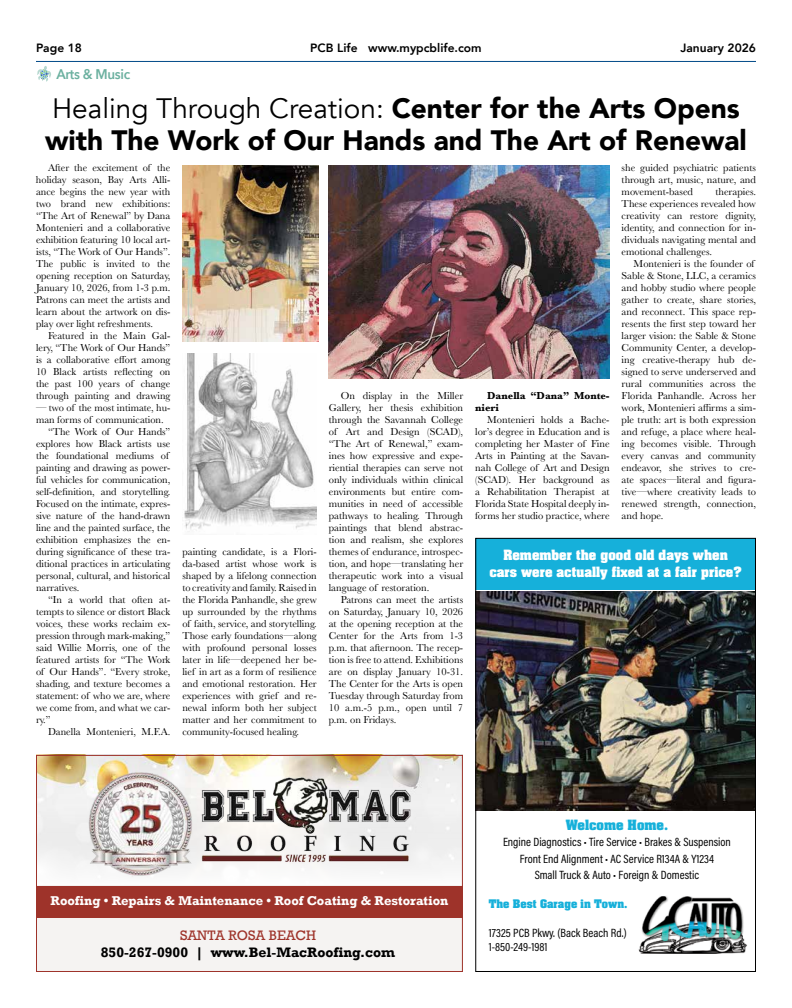
<style>
.page{position:relative;width:792px;height:1008px;background:#fff}
.page>*{position:absolute;margin:0;border:0;box-sizing:border-box;transform-origin:0 0}
.t1{font:900 28px/32px "Avenir";color:#000}
.t2{font:700 14.1px "Rockwell";color:#000}
.t3{font:14.1px "Rockwell";color:#9e332a}
.t4{font:600 14px "Avenir Next";letter-spacing:-.02em;color:#6cb1a0;scale:.95 1}
.t5{font:700 13.1px "Rockwell";color:#fff}
.t6{font:12.1px/16.1px "Acumin Variable Concept";color:#000}
.t7{font:700 12.1px/17.1px "Aardvark";color:#fff;text-align:center}
.t8{font:700 12.1px "Aardvark";color:#16b0da}
.t9{font:800 12px "Avenir";color:#000}
.t10{font:10.5px/12px "Baskerville";color:#000;text-align:justify}
.t11{font:700 10.5px/12px "Baskerville";color:#000}
.t12{font:700 10.1px "Aardvark";color:#16b0da}
.s1{font-weight:400}
</style>
<div class="page">
<hr style="left:36px;top:61px;width:720px;height:1px;background:#004988">
<svg style="left:37px;top:66px;width:14px;height:16px"></svg>
<div style="left:36px;top:886px;width:427px;height:86px;background:#f5f3f2"></div>
<img style="left:38px;top:757px;width:423px;height:129px">
<img style="left:79px;top:763px;width:341px;height:123px">
<div style="left:36px;top:886px;width:427px;height:31px;background:#9e332a"></div>
<div style="left:36px;top:755px;width:427px;height:217px;border:1px solid #9e332a"></div>
<div style="left:475px;top:538px;width:281px;height:51px;background:#16b0da"></div>
<img style="left:477px;top:591px;width:277px;height:219px">
<img style="left:638px;top:896px;width:109px;height:58px">
<div style="left:475px;top:538px;width:281px;height:434px;border:1px solid #000"></div>
<img style="left:182px;top:166px;width:136px;height:175px">
<img style="left:329px;top:166px;width:281px;height:212px">
<img style="left:184px;top:353px;width:133px;height:179px">
<p class="t9" style="left:36px;top:39px;width:47px">Page 18</p>
<p class="t9" style="left:310px;top:39px;width:173px">PCB Life www.mypcblife.com</p>
<p class="t9" style="left:680px;top:39px;width:77px">January 2026</p>
<h3 class="t4" style="left:56px;top:62px;width:79px">Arts &amp; Music</h3>
<h1 class="t1" style="left:45px;top:92px;width:703px"><span class="s1">Healing Through Creation:</span> Center for the Arts Opens with The Work of Our Hands and The Art of Renewal</h1>
<p class="t10" style="left:36px;top:162px;width:136px;text-indent:12px">After the excitement of the holiday season, Bay Arts Alli&shy;ance begins the new year with two brand new exhibitions: “The Art of Renewal” by Dana Montenieri and a collaborative exhibition featuring 10 local art&shy;ists, “The Work of Our Hands”.<br>The public is invited to the opening reception on Saturday, January 10, 2026, from 1-3 p.m.<br>Patrons can meet the artists and learn about the artwork on dis&shy;play over light refreshments.</p>
<p class="t10" style="left:36px;top:330px;width:136px;text-indent:12px">Featured in the Main Gal&shy;lery, “The Work of Our Hands” is a collaborative effort among 10 Black artists reflecting on the past 100 years of change through painting and drawing</p>
<p class="t10" style="left:36px;top:402px;width:136px">— two of the most intimate, hu-</p>
<p class="t10" style="left:36px;top:414px;width:129px">man forms of communication.</p>
<p class="t10" style="left:48px;top:426px;width:124px">“The Work of Our Hands”</p>
<p class="t10" style="left:36px;top:438px;width:136px">explores how Black artists use</p>
<p class="t10" style="left:36px;top:450px;width:134px">the foundational mediums of</p>
<p class="t10" style="left:36px;top:462px;width:136px">painting and drawing as power-</p>
<p class="t10" style="left:36px;top:474px;width:136px">ful vehicles for communication,</p>
<p class="t10" style="left:36px;top:486px;width:136px">self-definition, and storytelling.</p>
<p class="t10" style="left:36px;top:498px;width:136px">Focused on the intimate, expres-</p>
<p class="t10" style="left:36px;top:510px;width:136px">sive nature of the hand-drawn</p>
<p class="t10" style="left:36px;top:522px;width:136px">line and the painted surface, the</p>
<p class="t10" style="left:36px;top:534px;width:136px">exhibition emphasizes the en-</p>
<p class="t10" style="left:36px;top:546px;width:136px">during significance of these tra-</p>
<p class="t10" style="left:36px;top:558px;width:136px">ditional practices in articulating</p>
<p class="t10" style="left:36px;top:570px;width:136px">personal, cultural, and historical</p>
<p class="t10" style="left:36px;top:582px;width:45px">narratives.</p>
<p class="t10" style="left:48px;top:594px;width:124px">“In a world that often at-</p>
<p class="t10" style="left:36px;top:606px;width:136px">tempts to silence or distort Black</p>
<p class="t10" style="left:36px;top:618px;width:136px">voices, these works reclaim ex-</p>
<p class="t10" style="left:36px;top:630px;width:136px">pression through mark-making,”</p>
<p class="t10" style="left:36px;top:642px;width:136px">said Willie Morris, one of the</p>
<p class="t10" style="left:36px;top:654px;width:136px">featured artists for “The Work</p>
<p class="t10" style="left:36px;top:666px;width:136px">of Our Hands”. “Every stroke,</p>
<p class="t10" style="left:36px;top:678px;width:136px">shading, and texture becomes a</p>
<p class="t10" style="left:36px;top:690px;width:136px">statement: of who we are, where</p>
<p class="t10" style="left:36px;top:702px;width:136px">we come from, and what we car-</p>
<p class="t10" style="left:36px;top:714px;width:16px">ry.”</p>
<p class="t10" style="left:48px;top:726px;width:124px">Danella Montenieri, M.F.A.</p>
<p class="t10" style="left:622px;top:162px;width:136px">she guided psychiatric patients through art, music, nature, and movement-based</p>
<p class="t10" style="left:622px;top:186px;width:136px;text-indent:94px">therapies.<br>These experiences revealed how creativity can restore dignity, identity, and connection for in&shy;dividuals navigating mental and emotional challenges.</p>
<p class="t10" style="left:622px;top:258px;width:136px;text-align:left;text-indent:12px">Montenieri is the founder of<br>Sable &amp; Stone, LLC, a ceramics and hobby studio where people gather to create, share stories, and reconnect. This space rep&shy;resents the first step toward her larger vision: the Sable &amp; Stone<br>Community Center, a develop&shy;ing creative-therapy hub de&shy;signed to serve underserved and rural communities across the<br>Florida Panhandle. Across her work, Montenieri affirms a sim&shy;ple truth: art is both expression and refuge, a place where heal&shy;ing becomes visible. Through every canvas and community endeavor, she strives to cre&shy;ate spaces—literal and figura&shy;tive—where creativity leads to renewed strength, connection, and hope.</p>
<p class="t10" style="left:329px;top:390px;width:136px;text-indent:12px">On display in the Miller Gallery, her thesis exhibition through the Savannah College of Art and Design (SCAD), “The Art of Renewal,” exam&shy;ines how expressive and expe&shy;riential therapies can serve not only individuals within clinical environments but entire com&shy;munities in need of accessible pathways to healing. Through paintings that blend abstrac&shy;tion and realism, she explores themes of endurance, introspec&shy;tion, and hope—translating her therapeutic work into a visual language of restoration.</p>
<p class="t10" style="left:329px;top:594px;width:136px;text-indent:12px">Patrons can meet the artists on Saturday, January 10, 2026 at the opening reception at the Center for the Arts from 1-3 p.m. that afternoon. The recep&shy;tion is free to attend. Exhibitions are on display January 10-31.<br>The Center for the Arts is open Tuesday through Saturday from 10 a.m.-5 p.m., open until 7 p.m. on Fridays.</p>
<p class="t11" style="left:475px;top:390px;width:136px;text-indent:12px">Danella “Dana” Monte&shy;nieri</p>
<p class="t10" style="left:475px;top:414px;width:136px;text-indent:12px">Montenieri holds a Bache&shy;lor’s degree in Education and is completing her Master of Fine Arts in Painting at the Savan&shy;nah College of Art and Design (SCAD). Her background as a Rehabilitation Therapist at Florida State Hospital deeply in&shy;forms her studio practice, where</p>
<p class="t10" style="left:182px;top:546px;width:136px">painting candidate, is a Flori&shy;da-based artist whose work is shaped by a lifelong connection to creativity and family. Raised in the Florida Panhandle, she grew up surrounded by the rhythms of faith, service, and storytelling.<br>Those early foundations—along with profound personal losses later in life—deepened her be&shy;lief in art as a form of resilience and emotional restoration. Her experiences with grief and re&shy;newal inform both her subject matter and her commitment to community-focused healing.</p>
<p class="t7" style="left:489px;top:546px;width:254px">Remember the good old days when cars were actually fixed at a fair price?</p>
<p class="t5" style="left:50px;top:892px;width:399px">Roofing • Repairs &amp; Maintenance • Roof Coating &amp; Restoration</p>
<h2 class="t3" style="left:180px;top:927px;width:137px">SANTA ROSA BEACH</h2>
<h2 class="t2" style="left:101px;top:944px;width:296px">850-267-0900 | www.Bel-MacRoofing.com</h2>
<p class="t8" style="left:566px;top:816px;width:104px">Welcome Home.</p>
<p class="t6" style="left:503px;top:834px;width:229px;text-align:center">Engine Diagnostics • Tire Service • Brakes &amp; Suspension<br>Front End Alignment • AC Service R134A &amp; Y1234<br>Small Truck &amp; Auto • Foreign &amp; Domestic</p>
<p class="t12" style="left:489px;top:896px;width:140px">The Best Garage in Town.</p>
<p class="t6" style="left:489px;top:925px;width:139px;line-height:14.5px">17325 PCB Pkwy. (Back Beach Rd.)<br>1-850-249-1981</p>
</div>
